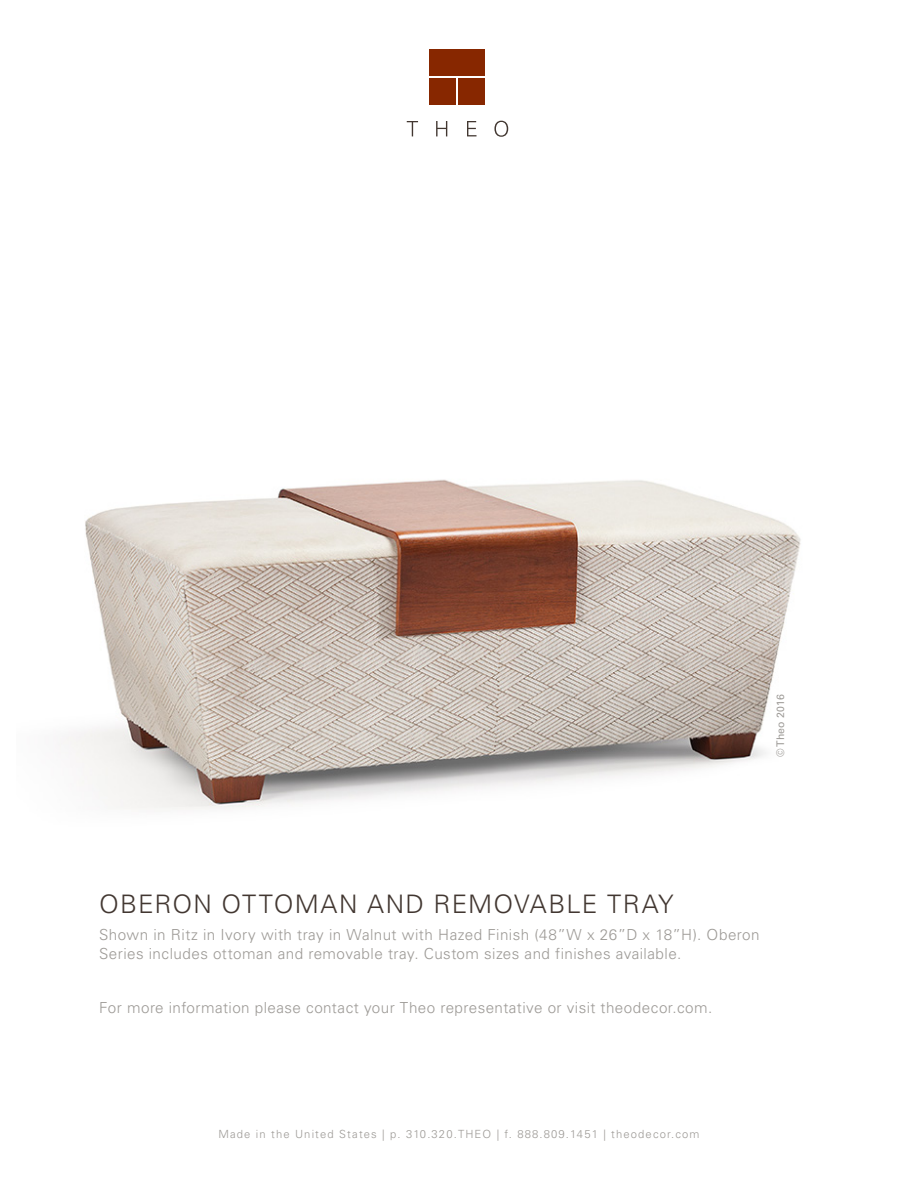
<style>
.page{position:relative;width:918px;height:1188px;background:#fff}
.page>*{position:absolute;margin:0;border:0;box-sizing:border-box;transform-origin:0 0}
.body_copy{font:300 25.5px "Univers LT Std";letter-spacing:.045em;color:#423731}
.body_copy-2{font:300 15.15px/19.5px "Univers LT Std";letter-spacing:.03em;color:#9d9a96}
.t1{font:300 11.25px "Univers LT Std";letter-spacing:.1em;color:#9d9a96}
.t2{font:10.5px "Univers LT Std";letter-spacing:.025em;color:#9d9a96}
</style>
<div class="page">
<div style="left:429px;top:49px;width:56px;height:27px;background:#872700"></div>
<div style="left:429px;top:78px;width:27px;height:27px;background:#872700"></div>
<div style="left:458px;top:78px;width:27px;height:27px;background:#872700"></div>
<svg style="left:407px;top:121px;width:101px;height:16px"></svg>
<img style="left:60px;top:479px;width:741px;height:331px">
<p class="t2" style="left:774px;top:757px;width:64px;rotate:-90deg">© Theo 2016</p>
<p class="body_copy" style="left:99px;top:888px;width:576px">OBERON OTTOMAN AND REMOVABLE TRAY</p>
<p class="body_copy-2" style="left:99px;top:925px;width:662px">Shown in Ritz in Ivory with tray in Walnut with Hazed Finish (48”W x 26”D x 18”H). Oberon<br>Series includes ottoman and removable tray. Custom sizes and finishes available.</p>
<p class="body_copy-2" style="left:99px;top:998px;width:615px">For more information please contact your Theo representative or visit theodecor.com.</p>
<p class="t1" style="left:218px;top:1127px;width:483px">Made in the United States | p. 310.320.THEO | f. 888.809.1451 | theodecor.com</p>
</div>
